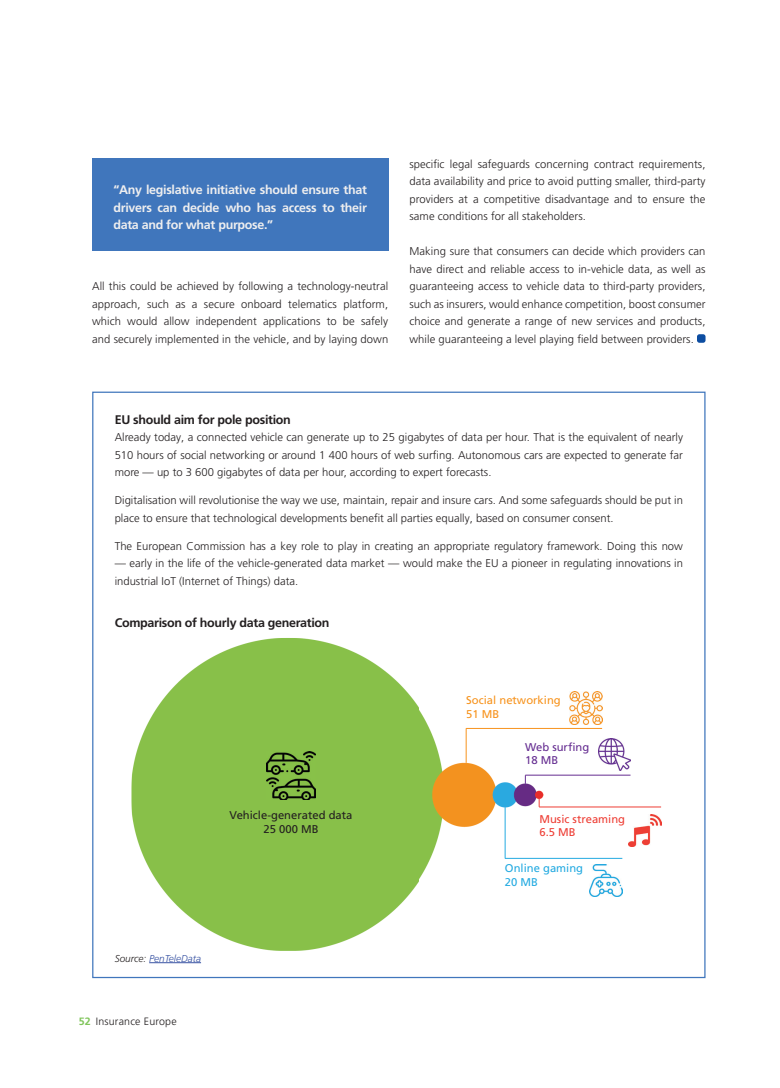
<style>
.page{position:relative;width:780px;height:1088px;background:#fff}
.page>*{position:absolute;margin:0;border:0;box-sizing:border-box;transform-origin:0 0}
.t1{font:700 12.5px/17.5px "Frutiger LT Pro";letter-spacing:-.025em;color:#eeeeef;text-align:justify}
.t2{font:700 12.5px "Frutiger LT Pro";letter-spacing:-.025em;color:#231f20}
.t3{font:300 11.25px/17.5px "Frutiger LT Pro";color:#231f20;text-align:justify}
.t4{font:11.25px/13.5px "Frutiger LT Pro";color:#231f20;text-align:center}
.t5{font:11.25px/13.5px "Frutiger LT Pro";color:#f7931d}
.t6{font:11.25px/13.5px "Frutiger LT Pro";color:#ee3e35}
.t7{font:11.25px/13.5px "Frutiger LT Pro";color:#24aae1}
.t8{font:11.25px/13.5px "Frutiger LT Pro";color:#652d91}
.t9{font:300 10.62px "Frutiger LT Pro";letter-spacing:.02em;color:#231f20}
.t10{font:italic 300 10px "Frutiger LT Pro";color:#3853a3}
.s1{color:#231f20}
.s2{font-weight:700;color:#80c55b}
</style>
<div class="page">
<div style="left:697px;top:334px;width:8px;height:9px;background:#0d4da1;border-radius:2px"></div>
<div style="left:92px;top:158px;width:296px;height:92px;background:#4076bc"></div>
<img style="left:131px;top:638px;width:412px;height:313px">
<hr style="left:466px;top:728px;width:136px;height:1px;background:#f7931d">
<hr style="left:466px;top:728px;width:1px;height:35px;background:#f7931d">
<img style="left:267px;top:752px;width:48px;height:48px">
<img style="left:569px;top:692px;width:33px;height:32px">
<hr style="left:505px;top:858px;width:117px;height:1px;background:#24aae1">
<hr style="left:505px;top:807px;width:1px;height:51px;background:#24aae1">
<img style="left:590px;top:864px;width:32px;height:32px">
<img style="left:628px;top:814px;width:33px;height:32px">
<img style="left:598px;top:738px;width:32px;height:33px">
<hr style="left:525px;top:775px;width:105px;height:1px;background:#652d91">
<hr style="left:539px;top:807px;width:122px;height:1px;background:#ee3e35">
<hr style="left:149px;top:962px;width:52px;height:1px;background:#3853a3">
<p class="t1" style="left:113px;top:181px;width:255px">“Any legislative initiative should ensure that drivers can decide who has access to their data and for what purpose.”</p>
<p class="t3" style="left:92px;top:278px;width:297px">All this could be achieved by following a technology-neutral approach, such as a secure onboard telematics platform, which would allow independent applications to be safely and securely implemented in the vehicle, and by laying down</p>
<p class="t3" style="left:409px;top:155px;width:297px">specific legal safeguards concerning contract requirements, data availability and price to avoid putting smaller, third-party providers at a competitive disadvantage and to ensure the same conditions for all stakeholders.</p>
<p class="t3" style="left:409px;top:243px;width:297px">Making sure that consumers can decide which providers can have direct and reliable access to in-vehicle data, as well as guaranteeing access to vehicle data to third-party providers, such as insurers, would enhance competition, boost consumer choice and generate a range of new services and products, while guaranteeing a level playing field between providers.</p>
<p class="t2" style="left:115px;top:412px;width:178px">EU should aim for pole position</p>
<p class="t3" style="left:115px;top:428px;width:569px">Already today, a connected vehicle can generate up to 25 gigabytes of data per hour. That is the equivalent of nearly 510 hours of social networking or around 1 400 hours of web surfing. Autonomous cars are expected to generate far more — up to 3 600 gigabytes of data per hour, according to expert forecasts.</p>
<p class="t3" style="left:115px;top:491px;width:569px">Digitalisation will revolutionise the way we use, maintain, repair and insure cars. And some safeguards should be put in place to ensure that technological developments benefit all parties equally, based on consumer consent.</p>
<p class="t3" style="left:115px;top:537px;width:569px">The European Commission has a key role to play in creating an appropriate regulatory framework. Doing this now</p>
<p class="t3" style="left:115px;top:555px;width:569px">— early in the life of the vehicle-generated data market — would make the EU a pioneer in regulating innovations in industrial IoT (Internet of Things) data.</p>
<p class="t2" style="left:115px;top:615px;width:216px">Comparison of hourly data generation</p>
<p class="t4" style="left:229px;top:808px;width:124px">Vehicle-generated data<br>25 000 MB</p>
<p class="t10" style="left:115px;top:952px;width:88px"><span class="s1">Source:</span> PenTeleData</p>
<p class="t9" style="left:79px;top:1015px;width:99px"><span class="s2">52</span> Insurance Europe</p>
<p class="t5" style="left:466px;top:693px;width:96px">Social networking<br>51 MB</p>
<p class="t8" style="left:525px;top:740px;width:66px">Web surfing<br>18 MB</p>
<p class="t6" style="left:539px;top:812px;width:87px">Music streaming<br>6.5 MB</p>
<p class="t7" style="left:505px;top:862px;width:80px">Online gaming<br>20 MB</p>
</div>
